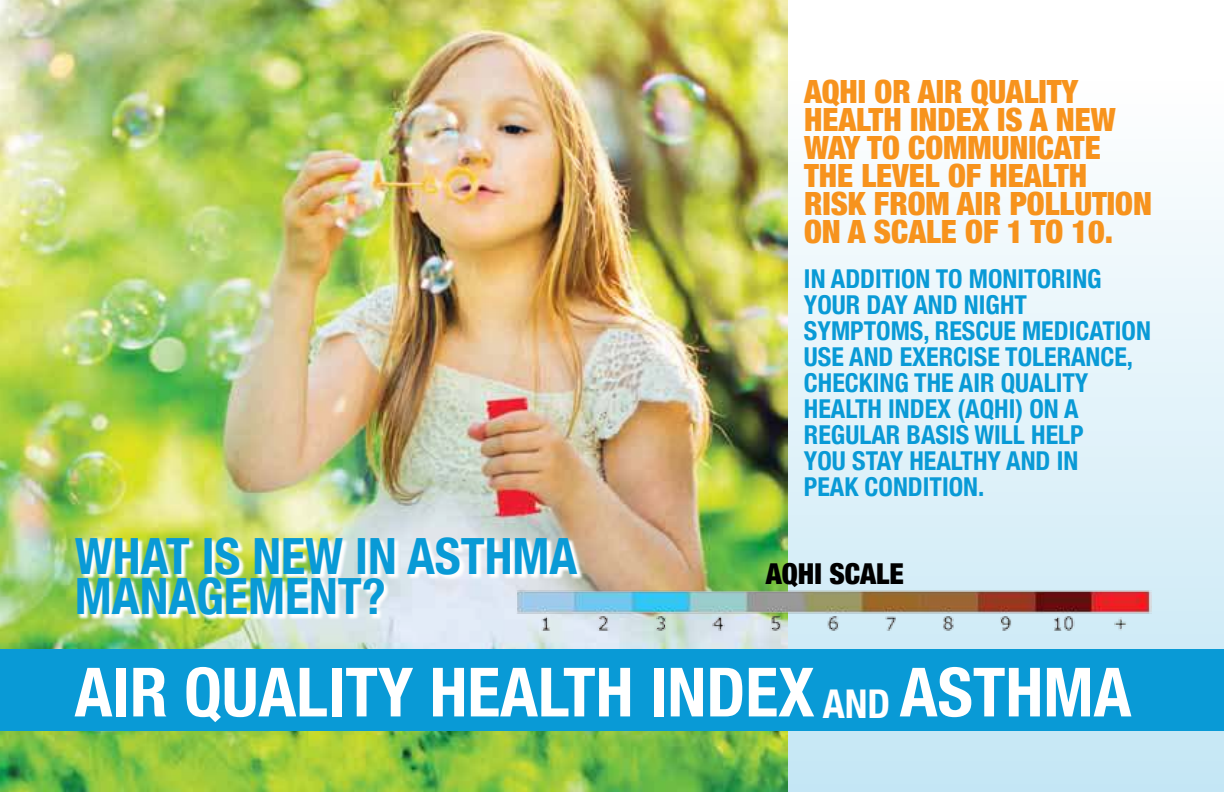
<style>
.page{position:relative;width:1224px;height:792px;background:#fff}
.page>*{position:absolute;margin:0;border:0;box-sizing:border-box;transform-origin:0 0}
.t1{font:700 condensed 68px "Helvetica Neue";color:#fff}
.t2{font:700 condensed 50px/40px "Helvetica Neue";color:#099ad6}
.t3{font:900 condensed 32px/28px "Helvetica Neue";color:#f7931d}
.t4{font:900 condensed 28.8px "Helvetica Neue";color:#000}
.t5{font:700 condensed 26px/26px "Helvetica Neue";color:#099ad6}
.s1{font-size:39.6px}
</style>
<div class="page">
<svg style="left:788px;top:197px;width:436px;height:595px;background:#dff1f9"></svg>
<img style="left:0;top:0;width:788px;height:792px">
<div style="left:0;top:649px;width:1224px;height:82px;background:#099ad6"></div>
<svg style="left:76px;top:538px;width:508px;height:83px"></svg>
<img style="left:515px;top:583px;width:637px;height:52px">
<p class="t3" style="left:804px;top:79px;width:349px">AQHI OR AIR QUALITY<br>HEALTH INDEX IS A NEW<br>WAY TO COMMUNICATE<br>THE LEVEL OF HEALTH<br>RISK FROM AIR POLLUTION<br>ON A SCALE OF 1 TO 10.</p>
<h2 class="t2" style="left:75px;top:540px;width:504px">WHAT IS NEW IN ASTHMA<br>MANAGEMENT?</h2>
<p class="t5" style="left:804px;top:268px;width:349px">IN ADDITION TO MONITORING<br>YOUR DAY AND NIGHT<br>SYMPTOMS, RESCUE MEDICATION<br>USE AND EXERCISE TOLERANCE,<br>CHECKING THE AIR QUALITY<br>HEALTH INDEX (AQHI) ON A<br>REGULAR BASIS WILL HELP<br>YOU STAY HEALTHY AND IN<br>PEAK CONDITION.</p>
<p class="t4" style="left:766px;top:563px;width:140px">AQHI SCALE</p>
<h1 class="t1" style="left:75px;top:667px;width:1058px">AIR QUALITY HEALTH INDEX <span class="s1">AND</span> ASTHMA</h1>
</div>
